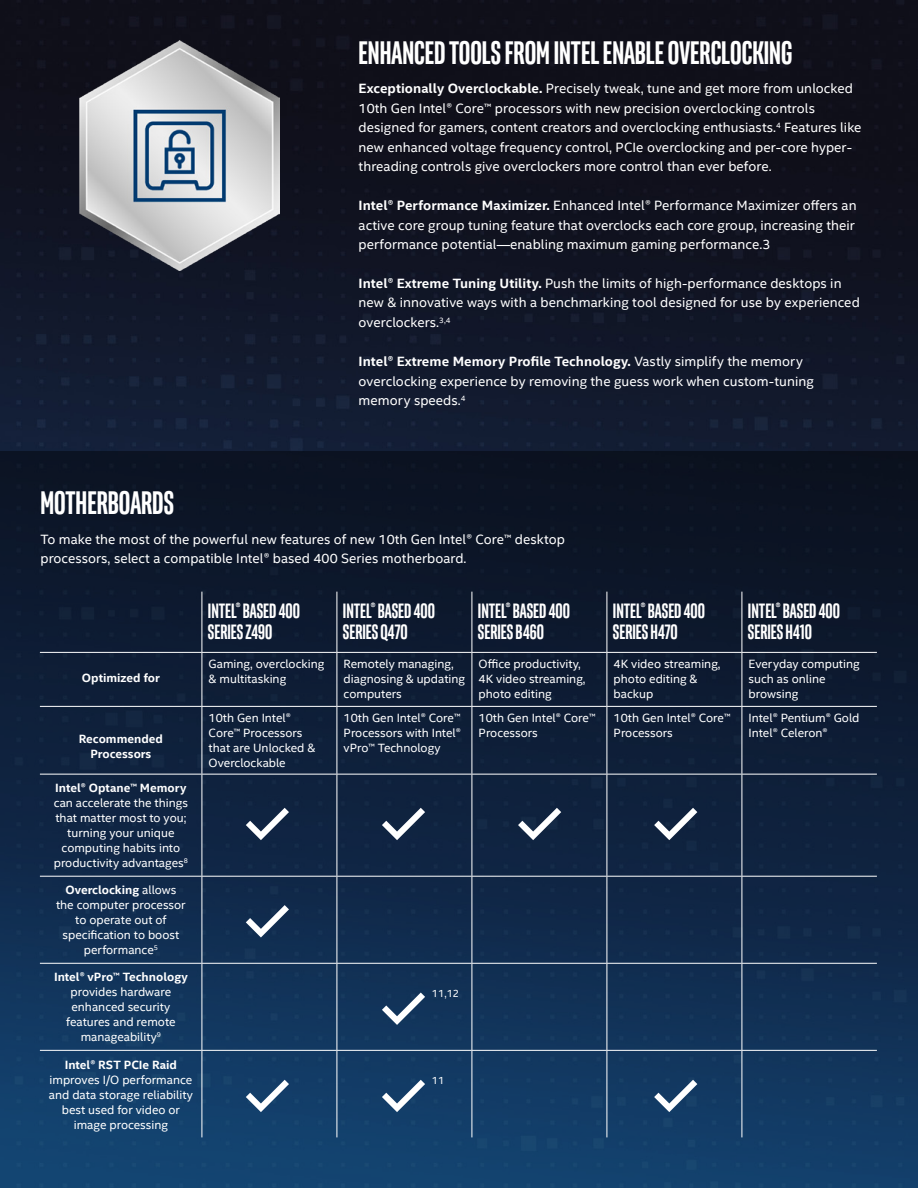
<style>
.page{position:relative;width:918px;height:1188px;background:#fff}
.page>*{position:absolute;margin:0;border:0;box-sizing:border-box;transform-origin:0 0}
.t1{font:700 33px "Intel Clear Pro";color:#fff}
.t2{font:700 21px/21px "Intel Clear Pro";color:#fff}
.t3{font:13.5px/19.5px "Intel Clear";letter-spacing:.005em;color:#fff}
.t4{font:12px/15px "Intel Clear";color:#fff}
.t5{font:700 12px/15px "Intel Clear";color:#fff;text-align:center}
.t6{font:10.5px "Intel Clear";color:#fff}
.s1{font-weight:700}
</style>
<div class="page">
<img style="left:0;top:0;width:918px;height:451px">
<div style="left:0;top:451px;width:918px;height:737px;background:linear-gradient(to bottom,#0c0e1b,#15416e)"></div>
<hr style="left:202px;top:592px;width:1px;height:60px;background:#fff">
<hr style="left:337px;top:592px;width:1px;height:60px;background:#fff">
<hr style="left:472px;top:592px;width:1px;height:60px;background:#fff">
<hr style="left:607px;top:592px;width:1px;height:60px;background:#fff">
<hr style="left:742px;top:592px;width:1px;height:60px;background:#fff">
<hr style="left:40px;top:652px;width:162px;height:1px;background:#fff">
<hr style="left:202px;top:652px;width:135px;height:1px;background:#fff">
<hr style="left:337px;top:652px;width:135px;height:1px;background:#fff">
<hr style="left:472px;top:652px;width:135px;height:1px;background:#fff">
<hr style="left:607px;top:652px;width:135px;height:1px;background:#fff">
<hr style="left:742px;top:652px;width:135px;height:1px;background:#fff">
<hr style="left:202px;top:653px;width:1px;height:53px;background:#fff">
<hr style="left:337px;top:653px;width:1px;height:53px;background:#fff">
<hr style="left:472px;top:653px;width:1px;height:53px;background:#fff">
<hr style="left:607px;top:653px;width:1px;height:53px;background:#fff">
<hr style="left:742px;top:653px;width:1px;height:53px;background:#fff">
<hr style="left:40px;top:706px;width:162px;height:1px;background:#fff">
<hr style="left:202px;top:706px;width:135px;height:1px;background:#fff">
<hr style="left:202px;top:707px;width:1px;height:67px;background:#fff">
<hr style="left:337px;top:706px;width:135px;height:1px;background:#fff">
<hr style="left:337px;top:707px;width:1px;height:67px;background:#fff">
<hr style="left:472px;top:706px;width:135px;height:1px;background:#fff">
<hr style="left:472px;top:707px;width:1px;height:67px;background:#fff">
<hr style="left:607px;top:706px;width:135px;height:1px;background:#fff">
<hr style="left:607px;top:707px;width:1px;height:67px;background:#fff">
<hr style="left:742px;top:706px;width:135px;height:1px;background:#fff">
<hr style="left:742px;top:707px;width:1px;height:67px;background:#fff">
<hr style="left:40px;top:774px;width:162px;height:1px;background:#fff">
<hr style="left:202px;top:774px;width:135px;height:1px;background:#fff">
<hr style="left:202px;top:775px;width:1px;height:101px;background:#fff">
<hr style="left:337px;top:774px;width:135px;height:1px;background:#fff">
<hr style="left:337px;top:775px;width:1px;height:101px;background:#fff">
<hr style="left:472px;top:774px;width:135px;height:1px;background:#fff">
<hr style="left:472px;top:775px;width:1px;height:101px;background:#fff">
<hr style="left:607px;top:774px;width:135px;height:1px;background:#fff">
<hr style="left:607px;top:775px;width:1px;height:101px;background:#fff">
<hr style="left:742px;top:774px;width:135px;height:1px;background:#fff">
<hr style="left:742px;top:775px;width:1px;height:101px;background:#fff">
<hr style="left:40px;top:876px;width:162px;height:1px;background:#fff">
<hr style="left:202px;top:876px;width:135px;height:1px;background:#fff">
<hr style="left:202px;top:877px;width:1px;height:86px;background:#fff">
<hr style="left:337px;top:876px;width:135px;height:1px;background:#fff">
<hr style="left:337px;top:877px;width:1px;height:86px;background:#fff">
<hr style="left:472px;top:876px;width:135px;height:1px;background:#fff">
<hr style="left:472px;top:877px;width:1px;height:86px;background:#fff">
<hr style="left:607px;top:876px;width:135px;height:1px;background:#fff">
<hr style="left:607px;top:877px;width:1px;height:86px;background:#fff">
<hr style="left:742px;top:876px;width:135px;height:1px;background:#fff">
<hr style="left:742px;top:877px;width:1px;height:86px;background:#fff">
<hr style="left:40px;top:963px;width:162px;height:1px;background:#fff">
<hr style="left:202px;top:963px;width:135px;height:1px;background:#fff">
<hr style="left:202px;top:964px;width:1px;height:86px;background:#fff">
<hr style="left:337px;top:963px;width:135px;height:1px;background:#fff">
<hr style="left:337px;top:964px;width:1px;height:86px;background:#fff">
<hr style="left:472px;top:963px;width:135px;height:1px;background:#fff">
<hr style="left:472px;top:964px;width:1px;height:86px;background:#fff">
<hr style="left:607px;top:963px;width:135px;height:1px;background:#fff">
<hr style="left:607px;top:964px;width:1px;height:86px;background:#fff">
<hr style="left:742px;top:963px;width:135px;height:1px;background:#fff">
<hr style="left:742px;top:964px;width:1px;height:86px;background:#fff">
<hr style="left:40px;top:1050px;width:162px;height:1px;background:#fff">
<hr style="left:202px;top:1050px;width:135px;height:1px;background:#fff">
<hr style="left:202px;top:1051px;width:1px;height:86px;background:#fff">
<hr style="left:337px;top:1050px;width:135px;height:1px;background:#fff">
<hr style="left:337px;top:1051px;width:1px;height:86px;background:#fff">
<hr style="left:472px;top:1050px;width:135px;height:1px;background:#fff">
<hr style="left:472px;top:1051px;width:1px;height:86px;background:#fff">
<hr style="left:607px;top:1050px;width:135px;height:1px;background:#fff">
<hr style="left:607px;top:1051px;width:1px;height:86px;background:#fff">
<hr style="left:742px;top:1050px;width:135px;height:1px;background:#fff">
<hr style="left:742px;top:1051px;width:1px;height:86px;background:#fff">
<svg style="left:246px;top:808px;width:43px;height:32px"></svg>
<svg style="left:382px;top:808px;width:43px;height:32px"></svg>
<svg style="left:518px;top:808px;width:43px;height:32px"></svg>
<svg style="left:246px;top:905px;width:43px;height:32px"></svg>
<svg style="left:246px;top:1080px;width:43px;height:32px"></svg>
<svg style="left:654px;top:808px;width:43px;height:32px"></svg>
<svg style="left:654px;top:1080px;width:43px;height:32px"></svg>
<svg style="left:382px;top:993px;width:43px;height:32px"></svg>
<svg style="left:382px;top:1080px;width:43px;height:32px"></svg>
<img style="left:80px;top:41px;width:199px;height:230px">
<h1 class="t1" style="left:359px;top:32px;width:12px">ENHANCED</h1>
<h1 class="t1" style="left:449px;top:32px;width:345px">TOOLS FROM INTEL ENABLE OVERCLOCKING</h1>
<h1 class="t1" style="left:40px;top:482px;width:13px">MOTHER</h1>
<h1 class="t1" style="left:108px;top:482px;width:23px">BOARDS</h1>
<p class="t3" style="left:359px;top:78px;width:504px"><span class="s1">Exceptionally Overclockable.</span> Precisely tweak, tune and get more from unlocked 10th Gen Intel® Core™ processors with new precision overclocking controls designed for gamers, content creators and overclocking enthusiasts.<sup>4</sup> Features like new enhanced voltage frequency control, PCIe overclocking and per-core hyper&shy;threading controls give overclockers more control than ever before.</p>
<p class="t3" style="left:359px;top:195px;width:500px"><span class="s1">Intel® Performance Maximizer.</span> Enhanced Intel® Performance Maximizer offers an active core group tuning feature that overclocks each core group, increasing their performance potential—enabling maximum gaming performance.3</p>
<p class="t3" style="left:359px;top:273px;width:503px"><span class="s1">Intel® Extreme Tuning Utility.</span> Push the limits of high-performance desktops in new &amp; innovative ways with a benchmarking tool designed for use by experienced overclockers.<sup>3,4</sup></p>
<p class="t3" style="left:359px;top:351px;width:457px"><span class="s1">Intel® Extreme Memory Profile Technology.</span> Vastly simplify the memory overclocking experience by removing the guess work when custom-tuning memory speeds.<sup>4</sup></p>
<p class="t3" style="left:40px;top:529px;width:526px">To make the most of the powerful new features of new 10th Gen Intel® Core™ desktop processors, select a compatible Intel® based 400 Series motherboard.</p>
<p class="t5" style="left:82px;top:670px;width:79px">Optimized for</p>
<p class="t5" style="left:79px;top:731px;width:86px">Recommended<br>Processors</p>
<p class="t5" style="left:55px;top:781px;width:133px">Intel® Optane™ Memory</p>
<p class="t4" style="left:54px;top:795px;width:136px;text-align:center">can accelerate the things that matter most to you; turning your unique computing habits into productivity advantages<sup>8</sup></p>
<p class="t4" style="left:56px;top:882px;width:131px;text-align:center"><span class="s1">Overclocking</span> allows the computer processor to operate out of specification to boost performance<sup>5</sup></p>
<p class="t5" style="left:54px;top:970px;width:135px">Intel® vPro™ Technology</p>
<p class="t4" style="left:66px;top:984px;width:111px;text-align:center">provides hardware enhanced security features and remote manageability<sup>9</sup></p>
<p class="t5" style="left:65px;top:1057px;width:114px">Intel® RST PCIe Raid</p>
<p class="t4" style="left:49px;top:1071px;width:146px;text-align:center">improves I/O performance and data storage reliability best used for video or image processing</p>
<h2 class="t2" style="left:208px;top:600px;width:94px">INTEL® BASED 400<br>SERIES Z490</h2>
<h2 class="t2" style="left:343px;top:600px;width:94px">INTEL® BASED 400<br>SERIES Q470</h2>
<h2 class="t2" style="left:478px;top:600px;width:94px">INTEL® BASED 400<br>SERIES B460</h2>
<h2 class="t2" style="left:613px;top:600px;width:94px">INTEL® BASED 400<br>SERIES H470</h2>
<h2 class="t2" style="left:748px;top:600px;width:94px">INTEL® BASED 400<br>SERIES H410</h2>
<p class="t4" style="left:209px;top:656px;width:117px">Gaming, overclocking &amp; multitasking</p>
<p class="t4" style="left:344px;top:656px;width:123px">Remotely managing, diagnosing &amp; updating computers</p>
<p class="t4" style="left:479px;top:656px;width:108px">Office productivity,<br>4K video streaming, photo editing</p>
<p class="t4" style="left:614px;top:656px;width:108px">4K video streaming, photo editing &amp; backup</p>
<p class="t4" style="left:749px;top:656px;width:113px">Everyday computing such as online browsing</p>
<p class="t4" style="left:209px;top:710px;width:108px">10th Gen Intel®<br>Core™ Processors that are Unlocked &amp;<br>Overclockable</p>
<p class="t4" style="left:344px;top:710px;width:119px;text-align:justify">10th Gen Intel® Core™ Processors with Intel® vPro™ Technology</p>
<p class="t4" style="left:479px;top:710px;width:118px">10th Gen Intel® Core™<br>Processors</p>
<p class="t4" style="left:614px;top:710px;width:118px">10th Gen Intel® Core™<br>Processors</p>
<p class="t4" style="left:749px;top:710px;width:112px">Intel® Pentium® Gold<br>Intel® Celeron®</p>
<p class="t6" style="left:432px;top:986px;width:29px">11,12</p>
<p class="t6" style="left:432px;top:1073px;width:14px">11</p>
</div>
